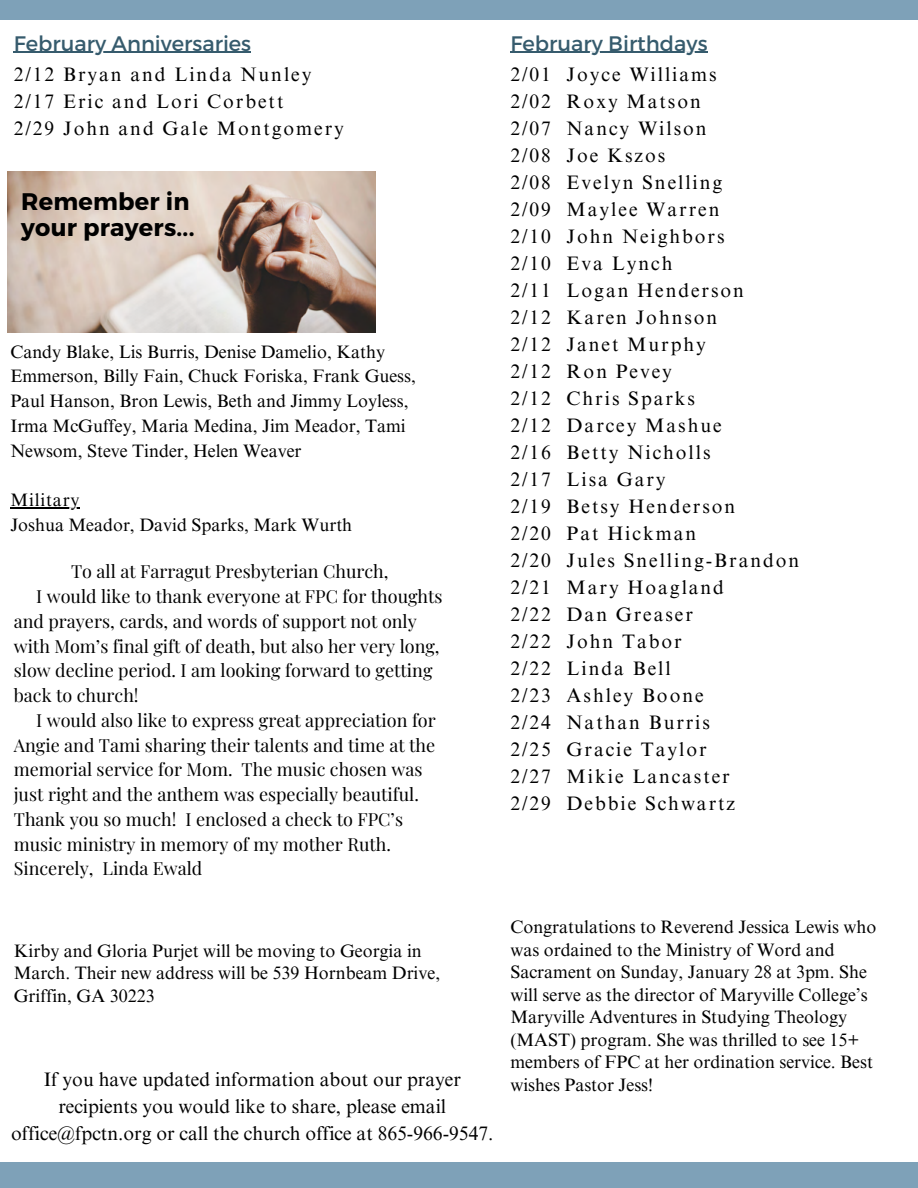
<style>
.page{position:relative;width:918px;height:1188px;background:#fff}
.page>*{position:absolute;margin:0;border:0;box-sizing:border-box;transform-origin:0 0}
.t1{font:700 24px/25.8px "Montserrat";letter-spacing:.01em;color:#000}
.t2{font:21px "Montserrat";color:#365b6d}
.t3{font:19.5px/27px "Times NRMT Pro";letter-spacing:.1em;color:#000}
.t4{font:19.5px/27px "Times NRMT Pro";color:#000;text-align:center}
.t5{font:18px/22.5px "Times NRMT Pro";color:#000}
.t6{font:18px/24.8px "Playfair Display";color:#000}
.t7{font:18px "Times NRMT Pro";letter-spacing:.045em;color:#000}
</style>
<div class="page">
<div style="left:0;top:1162px;width:918px;height:26px;background:#7ea1b8"></div>
<div style="left:0;top:0;width:918px;height:20px;background:#7ea1b8"></div>
<img style="left:8px;top:171px;width:367px;height:162px">
<hr style="left:14px;top:52px;width:237px;height:1px;background:#365b6d">
<hr style="left:510px;top:52px;width:198px;height:1px;background:#365b6d">
<hr style="left:10px;top:508px;width:70px;height:1px;background:#000">
<h2 class="t2" style="left:14px;top:29px;width:239px">February Anniversaries</h2>
<h2 class="t2" style="left:510px;top:29px;width:199px">February Birthdays</h2>
<p class="t3" style="left:14px;top:64px;width:332px">2/12 Bryan and Linda Nunley<br>2/17 Eric and Lori Corbett<br>2/29 John and Gale Montgomery</p>
<p class="t3" style="left:510px;top:64px;width:290px">2/01 Joyce Williams<br>2/02 Roxy Matson<br>2/07 Nancy Wilson<br>2/08 Joe Kszos<br>2/08 Evelyn Snelling<br>2/09 Maylee Warren<br>2/10 John Neighbors<br>2/10 Eva Lynch<br>2/11 Logan Henderson<br>2/12 Karen Johnson<br>2/12 Janet Murphy<br>2/12 Ron Pevey<br>2/12 Chris Sparks<br>2/12 Darcey Mashue<br>2/16 Betty Nicholls<br>2/17 Lisa Gary<br>2/19 Betsy Henderson<br>2/20 Pat Hickman<br>2/20 Jules Snelling-Brandon<br>2/21 Mary Hoagland<br>2/22 Dan Greaser<br>2/22 John Tabor<br>2/22 Linda Bell<br>2/23 Ashley Boone<br>2/24 Nathan Burris<br>2/25 Gracie Taylor<br>2/27 Mikie Lancaster<br>2/29 Debbie Schwartz</p>
<h2 class="t1" style="left:21px;top:188px;width:175px">Remember in your prayers...</h2>
<p class="t5" style="left:10px;top:341px;width:407px;line-height:24.8px">Candy Blake, Lis Burris, Denise Damelio, Kathy Emmerson, Billy Fain, Chuck Foriska, Frank Guess, Paul Hanson, Bron Lewis, Beth and Jimmy Loyless, Irma McGuffey, Maria Medina, Jim Meador, Tami Newsom, Steve Tinder, Helen Weaver</p>
<h1 class="t7" style="left:10px;top:493px;width:71px">Military</h1>
<p class="t5" style="left:10px;top:516px;width:343px">Joshua Meador, David Sparks, Mark Wurth</p>
<p class="t6" style="left:71px;top:558px;width:319px">To all at Farragut Presbyterian Church,</p>
<p class="t6" style="left:14px;top:583px;width:430px;text-indent:22px">I would like to thank everyone at FPC for thoughts and prayers, cards, and words of support not only with Mom’s final gift of death, but also her very long, slow decline period. I am looking forward to getting back to church!</p>
<h2 class="t6" style="left:14px;top:707px;width:424px;text-indent:22px">I would also like to express great appreciation for Angie and Tami sharing their talents and time at the memorial service for Mom. The music chosen was just right and the anthem was especially beautiful.<br>Thank you so much! I enclosed a check to FPC’s music ministry in memory of my mother Ruth.</h2>
<p class="t6" style="left:14px;top:855px;width:190px">Sincerely, Linda Ewald</p>
<p class="t5" style="left:14px;top:942px;width:428px">Kirby and Gloria Purjet will be moving to Georgia in<br>March. Their new address will be 539 Hornbeam Drive,<br>Griffin, GA 30223</p>
<p class="t4" style="left:11px;top:1069px;width:484px">If you have updated information about our prayer recipients you would like to share, please email office@fpctn.org or call the church office at 865-966-9547.</p>
<h2 class="t5" style="left:510px;top:918px;width:367px">Congratulations to Reverend Jessica Lewis who was ordained to the Ministry of Word and Sacrament on Sunday, January 28 at 3pm. She will serve as the director of Maryville College’s Maryville Adventures in Studying Theology (MAST) program. She was thrilled to see 15+ members of FPC at her ordination service. Best wishes Pastor Jess!</h2>
</div>
